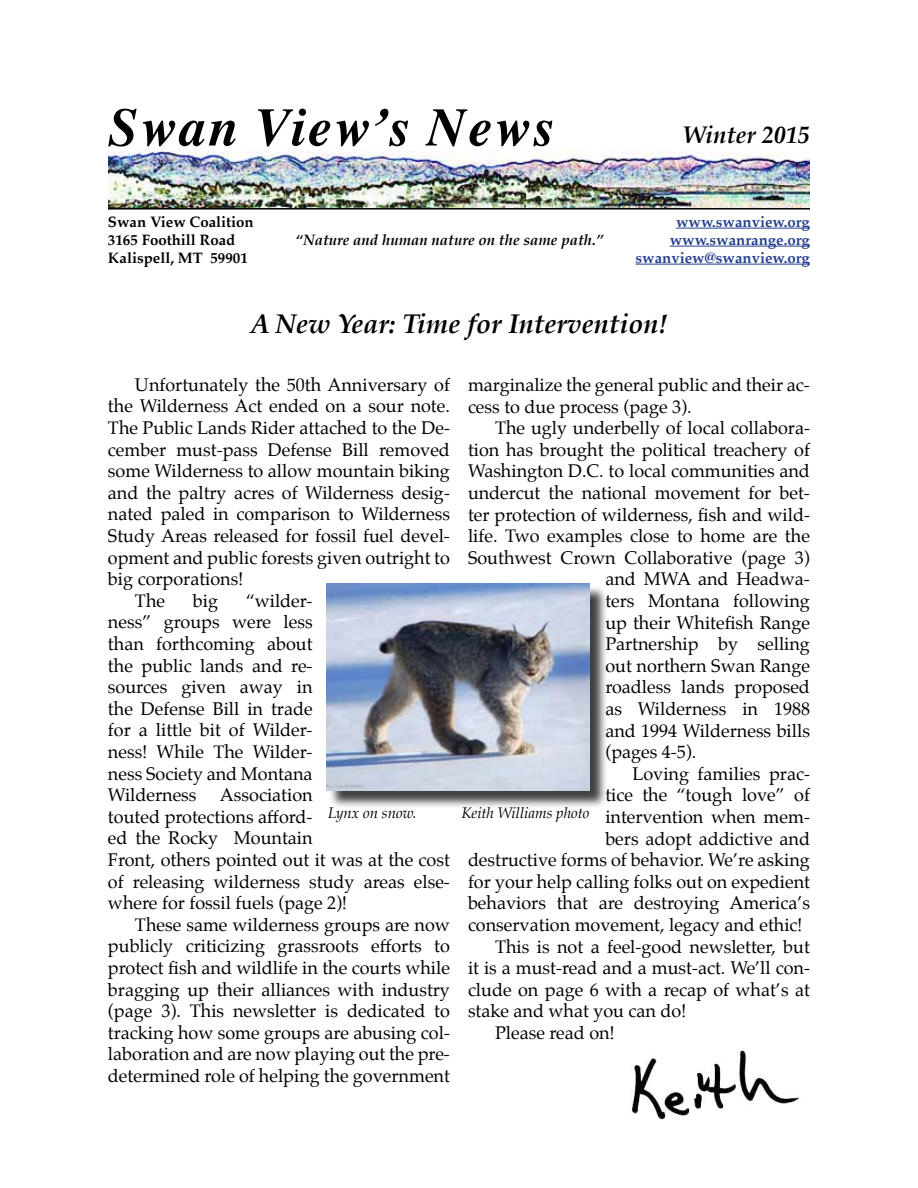
<style>
.page{position:relative;width:918px;height:1188px;background:#fff}
.page>*{position:absolute;margin:0;border:0;box-sizing:border-box;transform-origin:0 0}
.t1{font:italic 700 54px "Times";letter-spacing:.04em;color:#000}
.t2{font:italic 700 27px "Palatino";color:#000}
.t3{font:italic 700 24px "Palatino";color:#000}
.t4{font:18px/21.6px "Palatino";color:#000;text-align:justify}
.t5{font:700 15px/18px "Palatino";color:#25408f;text-align:right}
.t6{font:700 15px/18px "Palatino";color:#000}
.t7{font:italic 700 15px "Palatino";color:#000}
.t8{font:italic 15px "Palatino";color:#000}
</style>
<div class="page">
<hr style="left:108px;top:207px;width:702px;height:3px;background:#000">
<img style="left:108px;top:151px;width:702px;height:56px">
<hr style="left:676px;top:228px;width:134px;height:1px;background:#25408f">
<hr style="left:670px;top:246px;width:140px;height:1px;background:#25408f">
<hr style="left:636px;top:264px;width:174px;height:1px;background:#25408f">
<img style="left:631px;top:1050px;width:169px;height:70px">
<div style="left:328px;top:586px;width:280px;height:223px;background:#000;opacity:.75"></div>
<img style="left:326px;top:583px;width:264px;height:208px">
<h1 class="t1" style="left:108px;top:77px;width:447px">Swan View’s News</h1>
<h3 class="t3" style="left:682px;top:115px;width:129px">Winter 2015</h3>
<p class="t6" style="left:108px;top:213px;width:147px">Swan View Coalition<br>3165 Foothill Road<br>Kalispell, MT 59901</p>
<p class="t5" style="left:636px;top:212px;width:176px">www.swanview.org www.swanrange.org swanview@swanview.org</p>
<p class="t7" style="left:296px;top:228px;width:309px">“Nature and human nature on the same path.”</p>
<h2 class="t2" style="left:250px;top:302px;width:419px">A New Year: Time for Intervention!</h2>
<p class="t4" style="left:468px;top:374px;width:343px">marginalize the general public and their ac&shy;cess to due process (page 3).</p>
<p class="t4" style="left:495px;top:417px;width:316px">The ugly underbelly of local collabora-</p>
<p class="t4" style="left:468px;top:439px;width:344px">tion has brought the political treachery of</p>
<p class="t4" style="left:468px;top:460px;width:343px">Washington D.C. to local communities and</p>
<p class="t4" style="left:468px;top:482px;width:343px">undercut the national movement for bet-</p>
<p class="t4" style="left:468px;top:503px;width:343px">ter protection of wilderness, fish and wild-</p>
<p class="t4" style="left:468px;top:525px;width:343px">life. Two examples close to home are the</p>
<p class="t4" style="left:468px;top:547px;width:343px">Southwest Crown Collaborative (page 3)</p>
<p class="t4" style="left:605px;top:568px;width:206px">and MWA and Headwa-</p>
<p class="t4" style="left:605px;top:590px;width:206px">ters Montana following</p>
<p class="t4" style="left:605px;top:611px;width:206px">up their Whitefish Range</p>
<p class="t4" style="left:605px;top:633px;width:206px">Partnership by selling</p>
<p class="t4" style="left:605px;top:655px;width:206px">out northern Swan Range</p>
<p class="t4" style="left:605px;top:676px;width:206px">roadless lands proposed</p>
<p class="t4" style="left:605px;top:698px;width:206px">as Wilderness in 1988</p>
<p class="t4" style="left:605px;top:719px;width:206px">and 1994 Wilderness bills</p>
<p class="t4" style="left:605px;top:741px;width:93px">(pages 4-5).</p>
<p class="t4" style="left:632px;top:763px;width:179px">Loving families prac-</p>
<p class="t4" style="left:605px;top:784px;width:206px">tice the “tough love” of</p>
<p class="t4" style="left:605px;top:806px;width:206px">intervention when mem-</p>
<p class="t4" style="left:605px;top:827px;width:206px">bers adopt addictive and</p>
<p class="t4" style="left:468px;top:849px;width:343px">destructive forms of behavior. We’re asking</p>
<p class="t4" style="left:468px;top:871px;width:344px">for your help calling folks out on expedient</p>
<p class="t4" style="left:468px;top:892px;width:343px">behaviors that are destroying America’s</p>
<p class="t4" style="left:468px;top:914px;width:336px">conservation movement, legacy and ethic!</p>
<p class="t4" style="left:495px;top:935px;width:316px">This is not a feel-good newsletter, but</p>
<p class="t4" style="left:468px;top:957px;width:344px">it is a must-read and a must-act. We’ll con-</p>
<p class="t4" style="left:468px;top:979px;width:343px">clude on page 6 with a recap of what’s at</p>
<p class="t4" style="left:468px;top:1000px;width:220px">stake and what you can do!</p>
<p class="t4" style="left:495px;top:1022px;width:121px">Please read on!</p>
<p class="t4" style="left:135px;top:374px;width:316px">Unfortunately the 50th Anniversary of</p>
<p class="t4" style="left:108px;top:395px;width:343px">the Wilderness Act ended on a sour note.</p>
<p class="t4" style="left:108px;top:417px;width:344px">The Public Lands Rider attached to the De-</p>
<p class="t4" style="left:108px;top:439px;width:344px">cember must-pass Defense Bill removed</p>
<p class="t4" style="left:108px;top:460px;width:343px">some Wilderness to allow mountain biking</p>
<p class="t4" style="left:108px;top:482px;width:343px">and the paltry acres of Wilderness desig-</p>
<p class="t4" style="left:108px;top:503px;width:344px">nated paled in comparison to Wilderness</p>
<p class="t4" style="left:108px;top:525px;width:343px">Study Areas released for fossil fuel devel-</p>
<p class="t4" style="left:108px;top:547px;width:343px">opment and public forests given outright to</p>
<p class="t4" style="left:108px;top:568px;width:137px">big corporations!</p>
<p class="t4" style="left:135px;top:590px;width:32px">The</p>
<p class="t4" style="left:193px;top:590px;width:27px">big</p>
<p class="t4" style="left:108px;top:590px;width:206px;text-indent:138px">“wilder&shy;ness” groups were less than forthcoming about the public lands and re&shy;sources given away in the Defense Bill in trade for a little bit of Wilder&shy;ness! While The Wilder&shy;ness Society and Montana Wilderness</p>
<p class="t4" style="left:108px;top:784px;width:343px;text-align:left;text-indent:112px">Association<br>touted protections afford-<br>ed the Rocky Mountain<br>Front, others pointed out it was at the cost of releasing wilderness study areas else&shy;where for fossil fuels (page 2)!</p>
<p class="t4" style="left:108px;top:914px;width:344px;text-indent:27px">These same wilderness groups are now publicly criticizing grassroots efforts to protect fish and wildlife in the courts while bragging up their alliances with industry (page 3). This newsletter is dedicated to tracking how some groups are abusing col&shy;laboration and are now playing out the pre&shy;determined role of helping the government</p>
<p class="t8" style="left:328px;top:800px;width:90px">Lynx on snow.</p>
<p class="t8" style="left:462px;top:800px;width:130px">Keith Williams photo</p>
</div>
